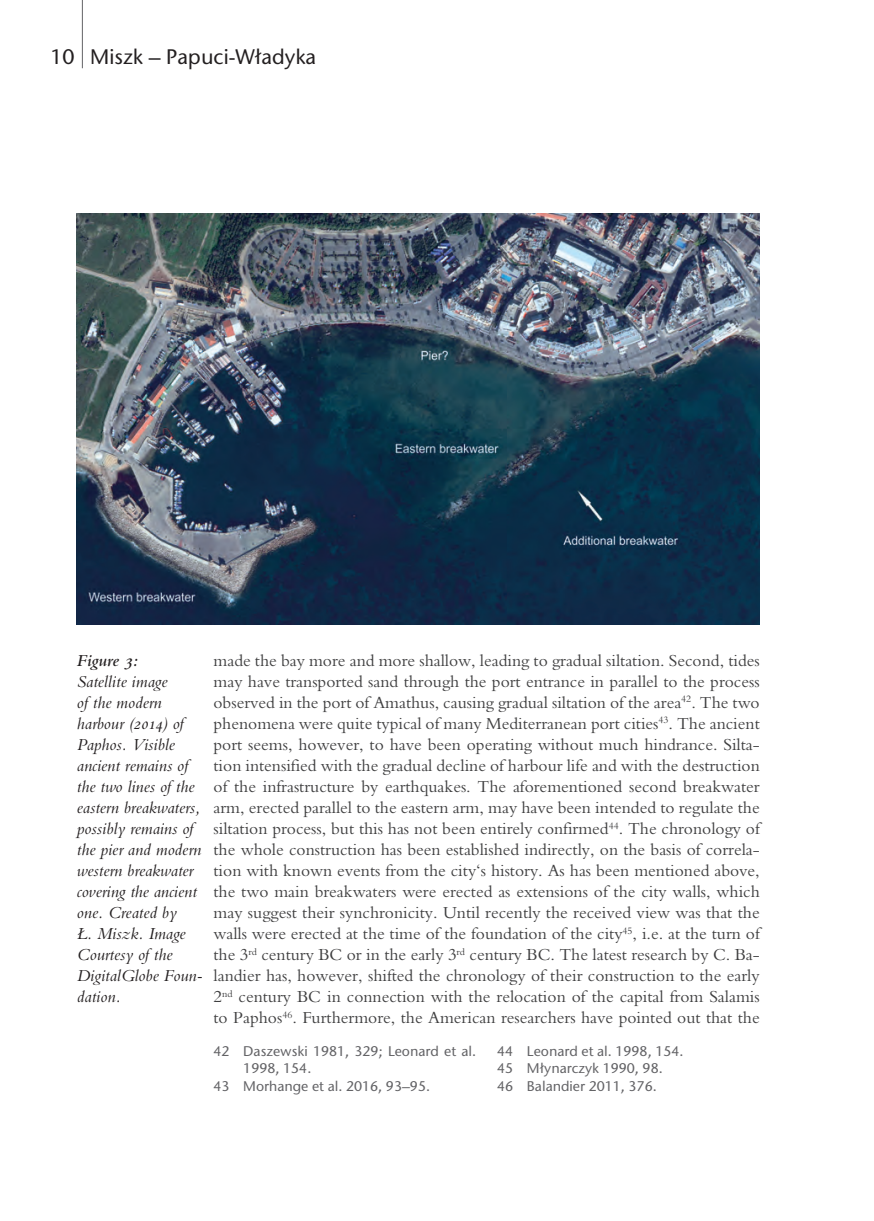
<style>
.page{position:relative;width:874px;height:1221px;background:#fff}
.page>*{position:absolute;margin:0;border:0;box-sizing:border-box;transform-origin:0 0}
.t1{font:500 21px "ITC Stone Sans";color:#231f20}
.t2{font:17.5px/21px "Bembo";color:#3e3e3f;text-align:justify}
.t3{font:17.5px/21px "Bembo Italic Os F";color:#231f20}
.t4{font:17.5px "Bembo Semibold Italic Os F";color:#231f20}
.t5{font:500 14px/17.5px "ITC Stone Sans";color:#636366}
</style>
<div class="page">
<hr style="left:82px;top:0;width:1px;height:68px;background:#636366">
<img style="left:77px;top:213px;width:682px;height:411px">
<p class="t1" style="left:50px;top:40px;width:267px">10 Miszk – Papuci-Władyka</p>
<p class="t4" style="left:77px;top:647px;width:62px">Figure 3:</p>
<p class="t3" style="left:77px;top:669px;width:127px">Satellite image<br>of the modern harbour (2014) of<br>Paphos. Visible ancient remains of the two lines of the eastern breakwaters, possibly remains of the pier and modern western breakwater covering the ancient one. Created by<br>Ł. Miszk. Image<br>Courtesy of the<br>DigitalGlobe Foun&shy;dation.</p>
<p class="t2" style="left:213px;top:649px;width:547px">made the bay more and more shallow, leading to gradual siltation. Second, tides may have transported sand through the port entrance in parallel to the process observed in the port of Amathus, causing gradual siltation of the area<sup>42</sup>. The two phenomena were quite typical of many Mediterranean port cities<sup>43</sup>. The ancient port seems, however, to have been operating without much hindrance. Silta&shy;tion intensified with the gradual decline of harbour life and with the destruction of the infrastructure by earthquakes. The aforementioned second breakwater arm, erected parallel to the eastern arm, may have been intended to regulate the siltation process, but this has not been entirely confirmed<sup>44</sup>. The chronology of the whole construction has been established indirectly, on the basis of correla&shy;tion with known events from the city‘s history. As has been mentioned above, the two main breakwaters were erected as extensions of the city walls, which may suggest their synchronicity. Until recently the received view was that the walls were erected at the time of the foundation of the city<sup>45</sup>, i.e. at the turn of the 3<sup>rd</sup> century BC or in the early 3<sup>rd</sup> century BC. The latest research by C. Ba&shy;landier has, however, shifted the chronology of their construction to the early 2<sup>nd</sup> century BC in connection with the relocation of the capital from Salamis to Paphos<sup>46</sup>. Furthermore, the American researchers have pointed out that the</p>
<p class="t5" style="left:243px;top:1041px;width:234px;text-indent:-30px">42 Daszewski 1981, 329; Leonard et al.<br>1998, 154.</p>
<p class="t5" style="left:213px;top:1076px;width:218px">43 Morhange et al. 2016, 93–95.</p>
<p class="t5" style="left:497px;top:1041px;width:188px">44 Leonard et al. 1998, 154.</p>
<p class="t5" style="left:497px;top:1059px;width:167px">45 Młynarczyk 1990, 98.</p>
<p class="t5" style="left:497px;top:1076px;width:161px">46 Balandier 2011, 376.</p>
</div>
